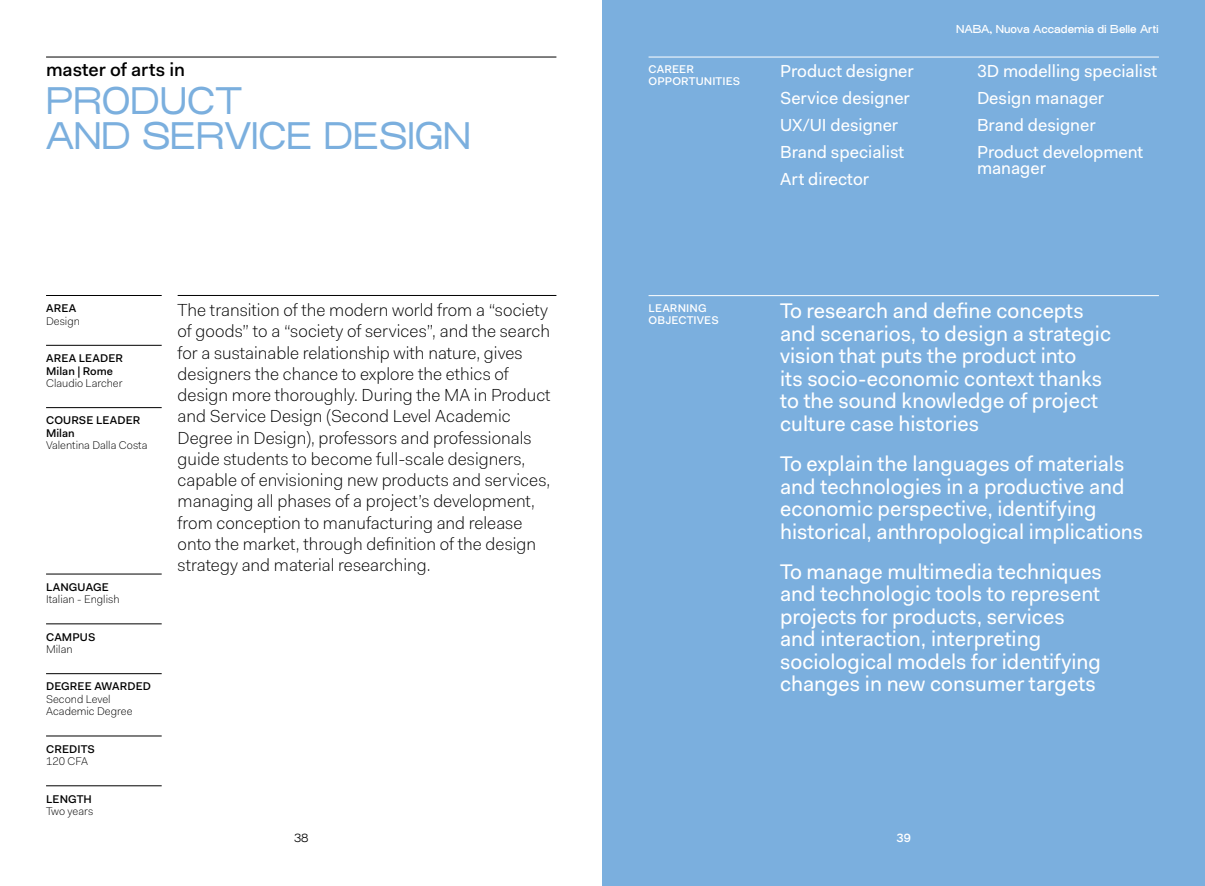
<style>
.page{position:relative;width:1205px;height:886px;background:#fff}
.page>*{position:absolute;margin:0;border:0;box-sizing:border-box;transform-origin:0 0}
.t1{font:37.5px/35px "Osmose";color:#7bafde}
.t2{font:21.25px/22.5px "Fakt";color:#fff}
.t3{font:500 18.75px "Fakt";color:#000}
.t4{font:300 17.5px/21.2px "Fakt";color:#000}
.t5{font:17.5px/26.9px "Fakt";color:#fff}
.t6{font:500 11.88px "Osmose";color:#fff}
.t7{font:300 11.88px "Osmose";color:#000}
.t8{font:300 11.25px/12.5px "Fakt";color:#000}
.t9{font:500 11.25px/12.5px "Fakt";letter-spacing:.01em;color:#000}
.t10{font:500 11.25px/12.5px "Fakt";letter-spacing:.01em;color:#fff}
.t11{font:500 11.25px "Osmose";color:#fff}
</style>
<div class="page">
<div style="left:602px;top:0;width:603px;height:886px;background:#7bafde"></div>
<hr style="left:648px;top:57px;width:511px;height:1px;background:#fff">
<hr style="left:648px;top:295px;width:511px;height:1px;background:#fff">
<hr style="left:46px;top:574px;width:116px;height:1px;background:#000">
<hr style="left:46px;top:624px;width:116px;height:1px;background:#000">
<hr style="left:46px;top:673px;width:116px;height:1px;background:#000">
<hr style="left:46px;top:736px;width:116px;height:1px;background:#000">
<hr style="left:46px;top:785px;width:116px;height:1px;background:#000">
<hr style="left:178px;top:295px;width:378px;height:1px;background:#000">
<hr style="left:46px;top:57px;width:510px;height:1px;background:#000">
<hr style="left:46px;top:295px;width:116px;height:1px;background:#000">
<hr style="left:46px;top:345px;width:116px;height:1px;background:#000">
<hr style="left:46px;top:407px;width:116px;height:1px;background:#000">
<p class="t3" style="left:46px;top:57px;width:140px">master of arts in</p>
<h1 class="t1" style="left:46px;top:88px;width:426px">PRODUCT<br>AND SERVICE DESIGN</h1>
<p class="t9" style="left:46px;top:302px;width:32px">AREA</p>
<p class="t8" style="left:46px;top:315px;width:35px">Design</p>
<p class="t9" style="left:46px;top:352px;width:78px">AREA LEADER<br>Milan | Rome</p>
<p class="t8" style="left:46px;top:377px;width:78px">Claudio Larcher</p>
<p class="t9" style="left:46px;top:414px;width:96px">COURSE LEADER<br>Milan</p>
<p class="t8" style="left:46px;top:439px;width:103px">Valentina Dalla Costa</p>
<p class="t9" style="left:46px;top:581px;width:64px">LANGUAGE</p>
<p class="t8" style="left:46px;top:593px;width:75px">Italian - English</p>
<p class="t9" style="left:46px;top:630px;width:51px">CAMPUS</p>
<p class="t8" style="left:46px;top:643px;width:28px">Milan</p>
<p class="t9" style="left:46px;top:680px;width:106px">DEGREE AWARDED</p>
<p class="t8" style="left:46px;top:693px;width:88px">Second Level<br>Academic Degree</p>
<p class="t9" style="left:46px;top:742px;width:50px">CREDITS</p>
<p class="t8" style="left:46px;top:755px;width:44px">120 CFA</p>
<p class="t9" style="left:46px;top:792px;width:47px">LENGTH</p>
<p class="t8" style="left:46px;top:805px;width:49px">Two years</p>
<p class="t4" style="left:178px;top:299px;width:374px">The transition of the modern world from a “society of goods” to a “society of services”, and the search for a sustainable relationship with nature, gives designers the chance to explore the ethics of design more thoroughly. During the MA in Product and Service Design (Second Level Academic Degree in Design), professors and professionals guide students to become full-scale designers, capable of envisioning new products and services, managing all phases of a project’s development, from conception to manufacturing and release onto the market, through definition of the design strategy and material researching.</p>
<p class="t7" style="left:294px;top:831px;width:16px">38</p>
<p class="t11" style="left:956px;top:23px;width:204px">NABA, Nuova Accademia di Belle Arti</p>
<p class="t10" style="left:648px;top:63px;width:93px">CAREER<br>OPPORTUNITIES</p>
<p class="t5" style="left:780px;top:58px;width:135px">Product designer<br>Service designer<br>UX/UI designer<br>Brand specialist<br>Art director</p>
<p class="t5" style="left:977px;top:58px;width:182px">3D modelling specialist<br>Design manager<br>Brand designer<br>Product development</p>
<p class="t5" style="left:977px;top:155px;width:70px">manager</p>
<p class="t10" style="left:648px;top:301px;width:72px">LEARNING<br>OBJECTIVES</p>
<p class="t2" style="left:780px;top:300px;width:332px">To research and define concepts and scenarios, to design a strategic vision that puts the product into<br>its socio-economic context thanks to the sound knowledge of project culture case histories</p>
<p class="t2" style="left:780px;top:452px;width:364px">To explain the languages of materials and technologies in a productive and economic perspective, identifying historical, anthropological implications</p>
<p class="t2" style="left:780px;top:560px;width:323px">To manage multimedia techniques and technologic tools to represent projects for products, services and interaction, interpreting sociological models for identifying changes in new consumer targets</p>
<p class="t6" style="left:896px;top:831px;width:16px">39</p>
</div>
